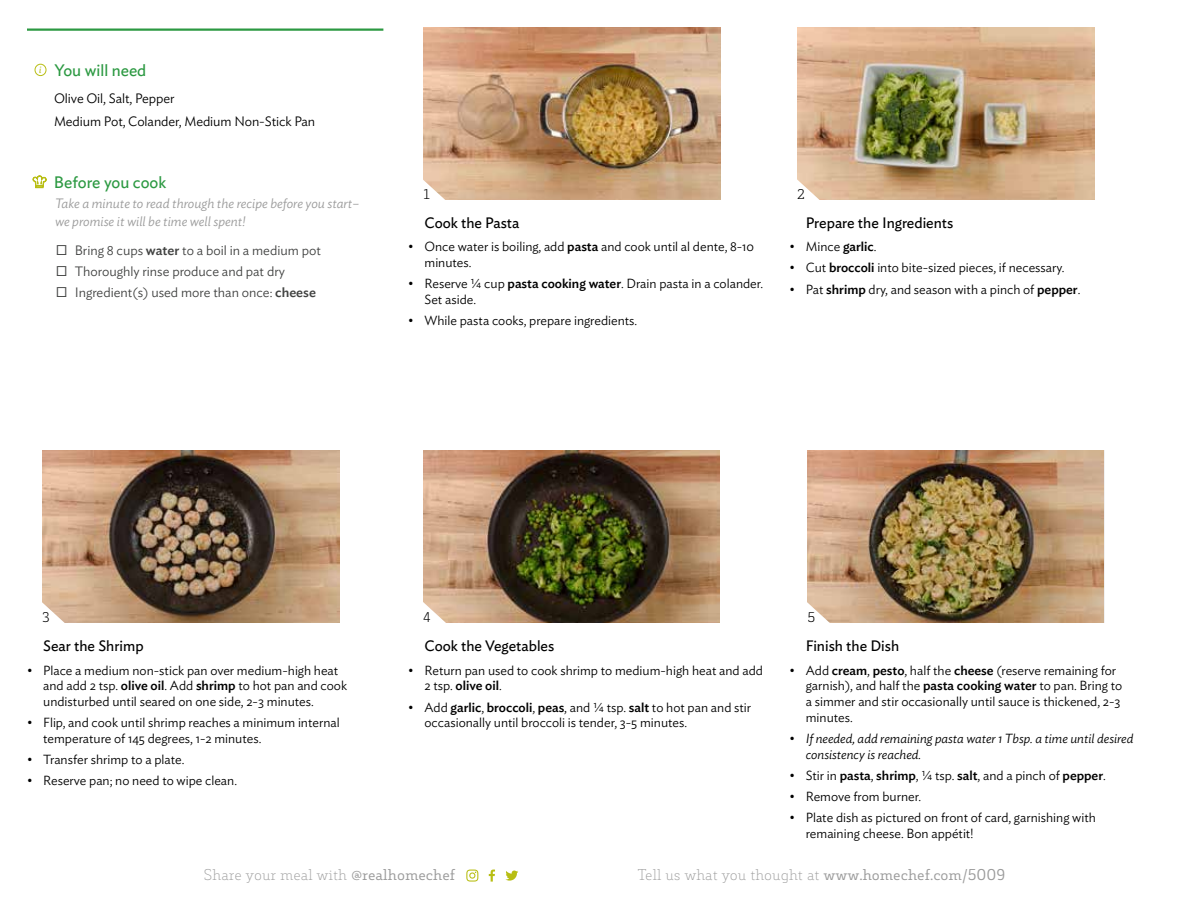
<style>
.page{position:relative;width:1188px;height:918px;background:#fff}
.page>*{position:absolute;margin:0;border:0;box-sizing:border-box;transform-origin:0 0}
.t1{font:16.5px "Ideal Sans";color:#2c9942}
.t2{font:15px "Ideal Sans";color:#000}
.t3{font:200 15px "Decour";color:#9a9a9a}
.t4{font:300 13.5px/21px "Ideal Sans";color:#414241}
.t5{font:italic 300 13.5px/18px "Ideal Sans";color:#9a9a9a}
.t6{font:300 13.5px/23.2px "Ideal Sans";letter-spacing:-.005em;color:#000}
.t7{font:300 13.5px "Decour";color:#000}
.t8{font:300 13.2px/15.8px "Ideal Sans";color:#000}
.t9{font:italic 300 13.2px/15.8px "Ideal Sans";color:#000}
.t10{font:italic 9.3px "Ideal Sans";color:#b8be14}
.s1{font-weight:500}
.s2{font-style:normal}
.s3{font-weight:400}
</style>
<div class="page">
<img style="left:42px;top:450px;width:297px;height:173px">
<img style="left:423px;top:450px;width:296px;height:173px">
<img style="left:423px;top:27px;width:297px;height:173px">
<img style="left:808px;top:450px;width:295px;height:173px">
<img style="left:797px;top:27px;width:297px;height:173px">
<svg style="left:423px;top:178px;width:24px;height:22px"></svg>
<svg style="left:797px;top:178px;width:24px;height:22px"></svg>
<svg style="left:42px;top:601px;width:24px;height:22px"></svg>
<svg style="left:423px;top:601px;width:24px;height:22px"></svg>
<svg style="left:807px;top:601px;width:24px;height:22px"></svg>
<hr style="left:27px;top:28px;width:356px;height:3px;background:#2c9942">
<div style="left:35px;top:64px;width:11px;height:12px;border:1px solid #b8be14;border-radius:50%"></div>
<svg style="left:33px;top:176px;width:14px;height:12px"></svg>
<svg style="left:489px;top:870px;width:6px;height:12px"></svg>
<svg style="left:466px;top:870px;width:12px;height:12px"></svg>
<svg style="left:505px;top:871px;width:13px;height:10px"></svg>
<p class="t10" style="left:39px;top:63px;width:4px">i</p>
<p class="t1" style="left:55px;top:58px;width:93px">You will need</p>
<p class="t6" style="left:54px;top:85px;width:263px">Olive Oil, Salt, Pepper<br>Medium Pot, Colander, Medium Non-Stick Pan</p>
<p class="t1" style="left:54px;top:169px;width:114px">Before you cook</p>
<p class="t5" style="left:55px;top:193px;width:306px">Take a minute to read through the recipe before you start– we promise it will be time well spent!</p>
<p class="t4" style="left:75px;top:239px;width:248px">Bring 8 cups <span class="s1">water</span> to a boil in a medium pot<br>Thoroughly rinse produce and pat dry<br>Ingredient(s) used more than once: <span class="s1">cheese</span></p>
<p class="t7" style="left:423px;top:186px;width:8px">1</p>
<p class="t2" style="left:425px;top:211px;width:96px">Cook the Pasta</p>
<p class="t8" style="left:425px;top:238px;width:331px;text-indent:-16px">• Once water is boiling, add <span class="s1">pasta</span> and cook until al dente, 8-10 minutes.</p>
<p class="t8" style="left:425px;top:275px;width:340px;text-indent:-16px">• Reserve ¼ cup <span class="s1">pasta cooking water</span>. Drain pasta in a colander.<br>Set aside.</p>
<p class="t8" style="left:408px;top:312px;width:230px">• While pasta cooks, prepare ingredients.</p>
<p class="t7" style="left:797px;top:186px;width:9px">2</p>
<p class="t2" style="left:806px;top:211px;width:149px">Prepare the Ingredients</p>
<p class="t8" style="left:790px;top:238px;width:89px">• Mince <span class="s1">garlic</span>.</p>
<p class="t8" style="left:790px;top:259px;width:276px">• Cut <span class="s1">broccoli</span> into bite-sized pieces, if necessary.</p>
<p class="t8" style="left:790px;top:280px;width:292px">• Pat <span class="s1">shrimp</span> dry, and season with a pinch of <span class="s1">pepper</span>.</p>
<p class="t7" style="left:42px;top:609px;width:9px">3</p>
<p class="t7" style="left:423px;top:609px;width:9px">4</p>
<p class="t7" style="left:808px;top:609px;width:9px">5</p>
<p class="t2" style="left:43px;top:635px;width:102px">Sear the Shrimp</p>
<p class="t8" style="left:43px;top:661px;width:305px;text-indent:-16px">• Place a medium non-stick pan over medium-high heat and add 2 tsp. <span class="s1">olive oil</span>. Add <span class="s1">shrimp</span> to hot pan and cook undisturbed until seared on one side, 2-3 minutes.</p>
<p class="t8" style="left:43px;top:714px;width:298px;text-indent:-16px">• Flip, and cook until shrimp reaches a minimum internal temperature of 145 degrees, 1-2 minutes.</p>
<p class="t8" style="left:27px;top:751px;width:159px">• Transfer shrimp to a plate.</p>
<p class="t8" style="left:27px;top:772px;width:212px">• Reserve pan; no need to wipe clean.</p>
<p class="t2" style="left:424px;top:635px;width:131px">Cook the Vegetables</p>
<p class="t8" style="left:424px;top:661px;width:340px;text-indent:-16px">• Return pan used to cook shrimp to medium-high heat and add<br>2 tsp. <span class="s1">olive oil</span>.</p>
<p class="t8" style="left:424px;top:698px;width:328px;text-indent:-16px">• Add <span class="s1">garlic</span>, <span class="s1">broccoli</span>, <span class="s1">peas</span>, and ¼ tsp. <span class="s1">salt</span> to hot pan and stir occasionally until broccoli is tender, 3-5 minutes.</p>
<p class="t2" style="left:806px;top:635px;width:95px">Finish the Dish</p>
<p class="t8" style="left:806px;top:661px;width:318px;text-indent:-16px">• Add <span class="s1">cream</span>, <span class="s1">pesto</span>, half the <span class="s1">cheese</span> (reserve remaining for garnish), and half the <span class="s1">pasta cooking water</span> to pan. Bring to a simmer and stir occasionally until sauce is thickened, 2-3 minutes.</p>
<p class="t9" style="left:806px;top:729px;width:329px;text-indent:-16px"><span class="s2">•</span> If needed, add remaining pasta water 1 Tbsp. a time until desired consistency is reached.</p>
<p class="t8" style="left:790px;top:766px;width:318px">• Stir in <span class="s1">pasta</span>, <span class="s1">shrimp</span>, ¼ tsp. <span class="s1">salt</span>, and a pinch of <span class="s1">pepper</span>.</p>
<p class="t8" style="left:790px;top:788px;width:133px">• Remove from burner.</p>
<p class="t8" style="left:806px;top:809px;width:292px;text-indent:-16px">• Plate dish as pictured on front of card, garnishing with remaining cheese. Bon appétit!</p>
<p class="t3" style="left:204px;top:866px;width:253px">Share your meal with <span class="s3">@realhomechef</span></p>
<p class="t3" style="left:637px;top:866px;width:369px">Tell us what you thought at <span class="s3">www.homechef.com/5009</span></p>
</div>
